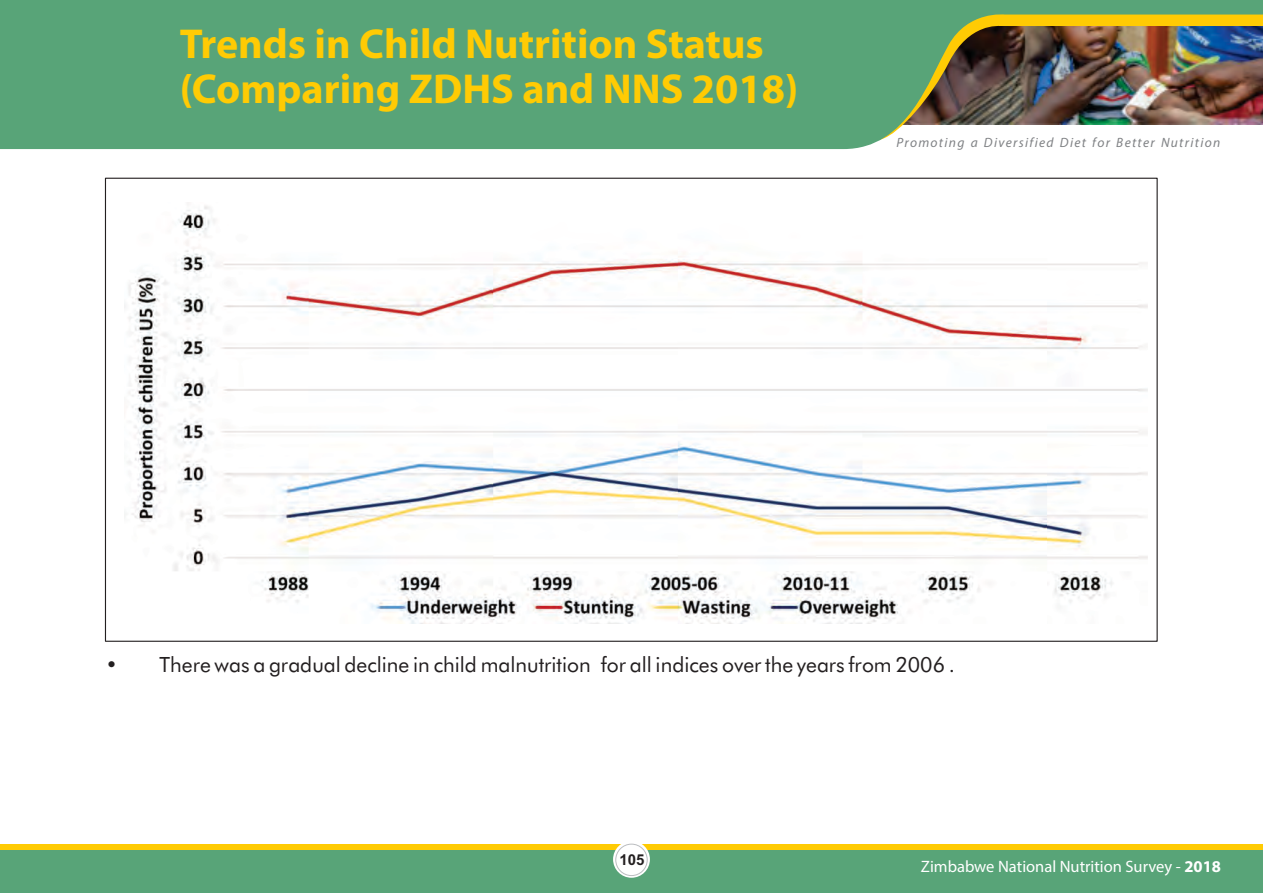
<style>
.page{position:relative;width:1263px;height:893px;background:#fff}
.page>*{position:absolute;margin:0;border:0;box-sizing:border-box;transform-origin:0 0}
.t1{font:700 42px/44.7px "Myriad Pro";color:#ffcb04}
.t2{font:21px "Futura BT";color:#231f20}
.t3{font:16.5px "Myriad Pro";color:#fff}
.t4{font:700 15px "Arial";color:#231f20}
.t5{font:italic 13.5px "Myriad Pro";letter-spacing:.095em;color:#808285}
.s1{font-weight:700}
</style>
<div class="page">
<div style="left:0;top:850px;width:1263px;height:43px;background:#58a478"></div>
<div style="left:0;top:844px;width:1263px;height:6px;background:#ffcb04"></div>
<div style="left:607px;top:835px;width:48px;height:48px;background:#231f20;opacity:.49"></div>
<svg style="left:613px;top:841px;width:37px;height:37px"></svg>
<svg style="left:0;top:0;width:1263px;height:149px;background:#659b75"></svg>
<div style="left:616px;top:844px;width:31px;height:32px;border:1px solid #bbbdc0;border-radius:50%"></div>
<img style="left:125px;top:205px;width:1022px;height:419px">
<h1 class="t1" style="left:180px;top:26px;width:620px">Trends in Child Nutrition Status (Comparing ZDHS and NNS 2018)</h1>
<p class="t5" style="left:896px;top:136px;width:325px">Promoting a Diversified Diet for Better Nutrition</p>
<p class="t2" style="left:106px;top:656px;width:851px">• There was a gradual decline in child malnutrition for all indices over the years from 2006 .</p>
<p class="t4" style="left:620px;top:854px;width:27px">105</p>
<p class="t3" style="left:921px;top:859px;width:302px">Zimbabwe National Nutrition Survey - <span class="s1">2018</span></p>
</div>
